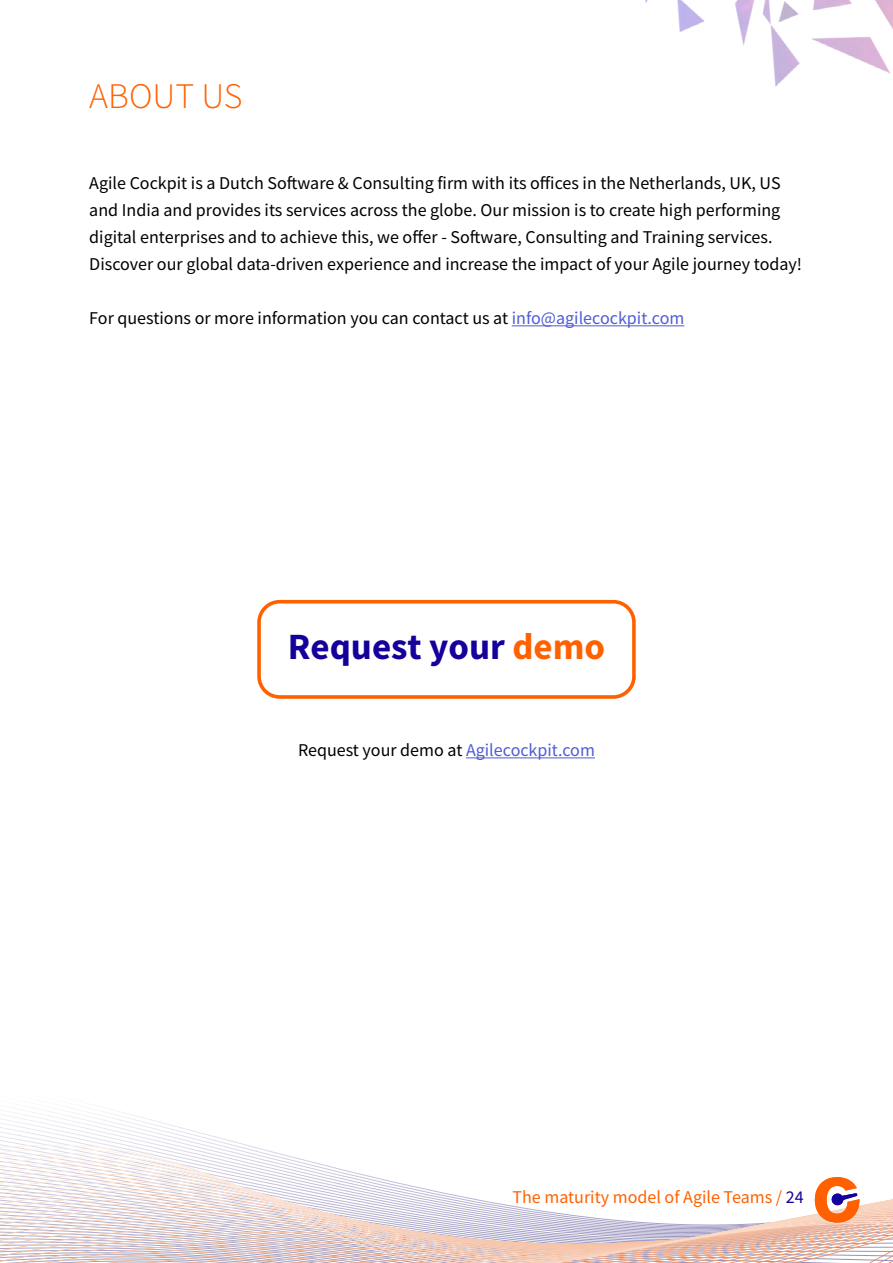
<style>
.page{position:relative;width:893px;height:1263px;background:#fff}
.page>*{position:absolute;margin:0;border:0;box-sizing:border-box;transform-origin:0 0}
.t1{font:700 37.05px "Source Sans Pro";color:#14009b}
.Titel{font:300 36px "Source Sans Pro";color:#ff6100}
.t2{font:18px/27px "Source Sans Pro";color:#000}
.t3{font:18px "Source Sans Pro";color:#ff6100}
.s1{color:#4f5cd6}
.s2{color:#ff6100}
.s3{color:#14009b}
</style>
<div class="page">
<svg style="left:0;top:1109px;width:239px;height:34px"></svg>
<hr style="left:512px;top:325px;width:172px;height:1px;background:#4f5cd6">
<svg style="left:0;top:1143px;width:893px;height:120px"></svg>
<img style="left:645px;top:0;width:248px;height:87px">
<div style="left:257px;top:600px;width:379px;height:99px;border:4px solid #ff6100;border-radius:21px"></div>
<hr style="left:466px;top:757px;width:129px;height:1px;background:#4f5cd6">
<p class="Titel" style="left:89px;top:74px;width:155px">ABOUT US</p>
<p class="t2" style="left:89px;top:169px;width:714px">Agile Cockpit is a Dutch Software &amp; Consulting firm with its offices in the Netherlands, UK, US and India and provides its services across the globe. Our mission is to create high performing digital enterprises and to achieve this, we offer - Software, Consulting and Training services.<br>Discover our global data-driven experience and increase the impact of your Agile journey today!</p>
<p class="t2" style="left:89px;top:304px;width:597px">For questions or more information you can contact us at <span class="s1">info@agilecockpit.com</span></p>
<p class="t1" style="left:288px;top:621px;width:319px">Request your <span class="s2">demo</span></p>
<p class="t2" style="left:298px;top:736px;width:298px">Request your demo at <span class="s1">Agilecockpit.com</span></p>
<p class="t3" style="left:512px;top:1186px;width:293px">The maturity model of Agile Teams / <span class="s3">24</span></p>
</div>
